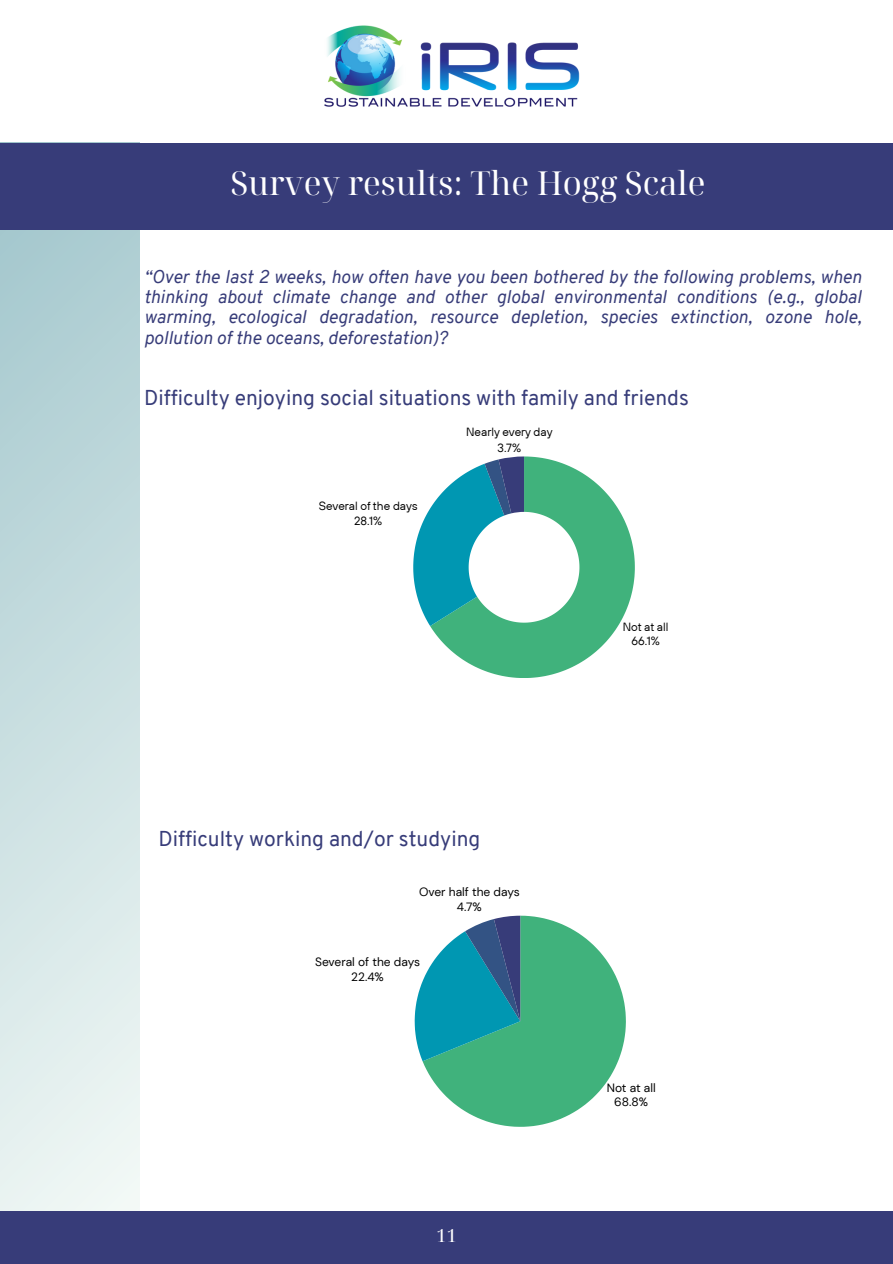
<style>
.page{position:relative;width:893px;height:1264px;background:#fff}
.page>*{position:absolute;margin:0;border:0;box-sizing:border-box;transform-origin:0 0}
.t1{font:33px "Noto Serif Display";color:#fff}
.t2{font:21px "Overpass";color:#373c79}
.t3{font:italic 18px/20.2px "Overpass";color:#373c79;text-align:justify}
.t4{font:18px "Noto Serif Display";color:#fff}
.t5{font:12px "DM Sans";color:#000001}
.t6{font:11.85px "TT Hoves";color:#000001}
</style>
<div class="page">
<svg style="left:0;top:229px;width:139px;height:981px"></svg>
<div style="left:0;top:143px;width:892px;height:86px;background:#373c79"></div>
<svg style="left:413px;top:456px;width:221px;height:221px"></svg>
<svg style="left:414px;top:915px;width:212px;height:211px"></svg>
<img style="left:324px;top:25px;width:256px;height:82px">
<div style="left:0;top:1210px;width:892px;height:53px;background:#373c79"></div>
<p class="t1" style="left:230px;top:159px;width:476px">Survey results: The Hogg Scale</p>
<p class="t3" style="left:144px;top:268px;width:719px">“Over the last 2 weeks, how often have you been bothered by the following problems, when thinking about climate change and other global environmental conditions (e.g., global warming, ecological degradation, resource depletion, species extinction, ozone hole, pollution of the oceans, deforestation)?</p>
<p class="t2" style="left:144px;top:389px;width:546px">Difficulty enjoying social situations with family and friends</p>
<p class="t6" style="left:319px;top:498px;width:100px">Several of the days</p>
<p class="t6" style="left:354px;top:513px;width:30px">28.1%</p>
<p class="t6" style="left:466px;top:424px;width:88px">Nearly every day</p>
<p class="t6" style="left:497px;top:439px;width:25px">3.7%</p>
<p class="t6" style="left:622px;top:618px;width:47px">Not at all</p>
<p class="t6" style="left:631px;top:632px;width:30px">66.1%</p>
<p class="t2" style="left:158px;top:830px;width:323px">Difficulty working and/or studying</p>
<p class="t5" style="left:419px;top:884px;width:102px">Over half the days</p>
<p class="t5" style="left:457px;top:899px;width:26px">4.7%</p>
<p class="t5" style="left:315px;top:954px;width:106px">Several of the days</p>
<p class="t5" style="left:351px;top:969px;width:34px">22.4%</p>
<p class="t4" style="left:436px;top:1222px;width:22px">11</p>
<p class="t5" style="left:606px;top:1079px;width:50px">Not at all</p>
<p class="t5" style="left:614px;top:1093px;width:35px">68.8%</p>
</div>
